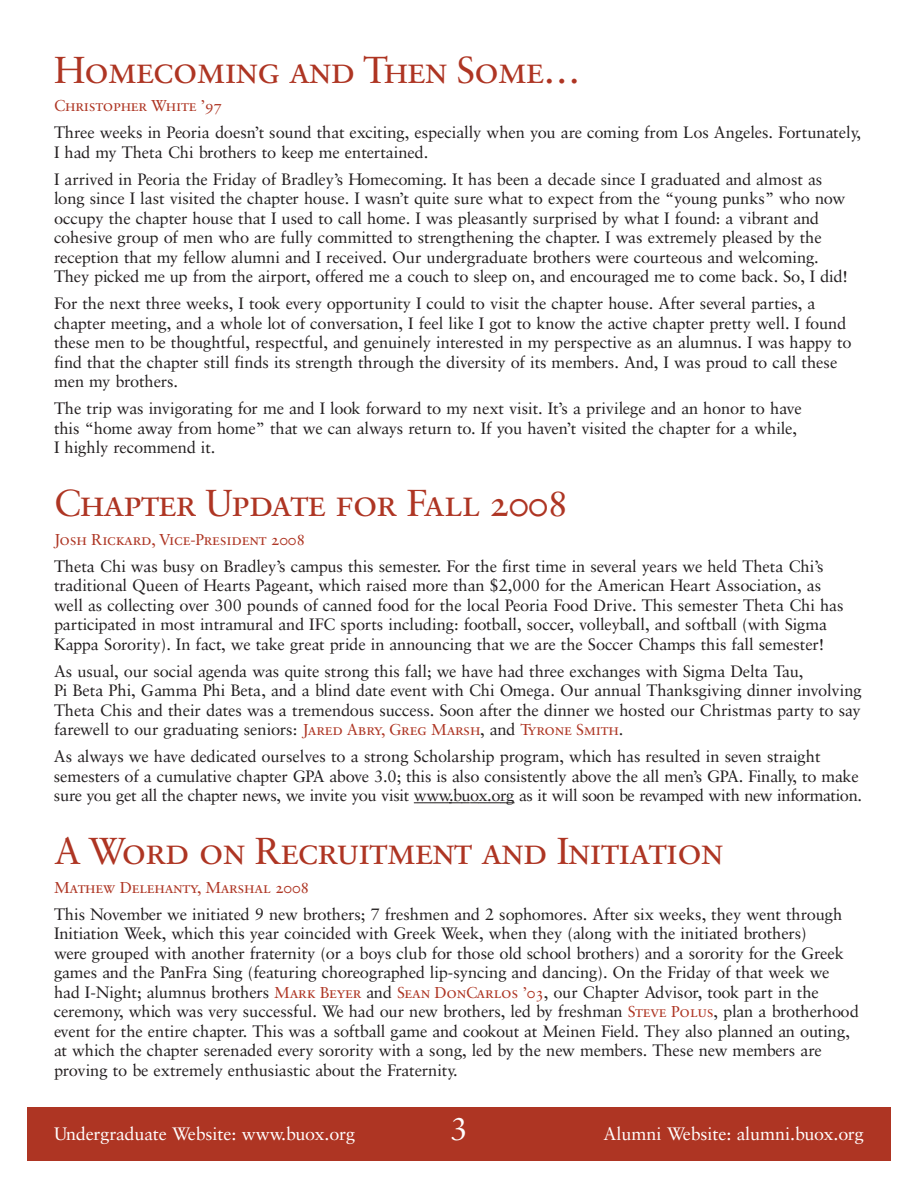
<style>
.page{position:relative;width:918px;height:1188px;background:#fff}
.page>*{position:absolute;margin:0;border:0;box-sizing:border-box;transform-origin:0 0}
.t1{font:37.5px "Sabon Roman SC";letter-spacing:-.035em;color:#ae3523}
.t2{font:31.5px "Sabon";color:#fff}
.t3{font:18px "Sabon";color:#fff}
.t4{font:16.5px/19.5px "Sabon";color:#231f20}
.t5{font:15.75px "Sabon Roman SC";letter-spacing:-.015em;color:#ae3523}
.s1{font-family:"Sabon Roman SC";font-size:15.75px;color:#ae3523}
</style>
<div class="page">
<div style="left:27px;top:1107px;width:864px;height:54px;background:#ae3523"></div>
<hr style="left:414px;top:802px;width:38px;height:1px;background:#231f20">
<svg style="left:449px;top:802px;width:66px;height:1px"></svg>
<h1 class="t1" style="left:54px;top:54px;width:528px">Homecoming and Then Some…</h1>
<p class="t5" style="left:54px;top:99px;width:170px">Christopher White ’97</p>
<p class="t4" style="left:54px;top:124px;width:809px">Three weeks in Peoria doesn’t sound that exciting, especially when you are coming from Los Angeles. Fortunately,<br>I had my Theta Chi brothers to keep me entertained.</p>
<p class="t4" style="left:54px;top:171px;width:795px">I arrived in Peoria the Friday of Bradley’s Homecoming. It has been a decade since I graduated and almost as long since I last visited the chapter house. I wasn’t quite sure what to expect from the “young punks” who now occupy the chapter house that I used to call home. I was pleasantly surprised by what I found: a vibrant and cohesive group of men who are fully committed to strengthening the chapter. I was extremely pleased by the reception that my fellow alumni and I received. Our undergraduate brothers were courteous and welcoming.<br>They picked me up from the airport, offered me a couch to sleep on, and encouraged me to come back. So, I did!</p>
<p class="t4" style="left:54px;top:295px;width:799px">For the next three weeks, I took every opportunity I could to visit the chapter house. After several parties, a chapter meeting, and a whole lot of conversation, I feel like I got to know the active chapter pretty well. I found these men to be thoughtful, respectful, and genuinely interested in my perspective as an alumnus. I was happy to find that the chapter still finds its strength through the diversity of its members. And, I was proud to call these men my brothers.</p>
<p class="t4" style="left:54px;top:400px;width:749px">The trip was invigorating for me and I look forward to my next visit. It’s a privilege and an honor to have this “home away from home” that we can always return to. If you haven’t visited the chapter for a while,<br>I highly recommend it.</p>
<h1 class="t1" style="left:54px;top:487px;width:516px">Chapter Update for Fall 2008</h1>
<p class="t5" style="left:54px;top:533px;width:253px">Josh Rickard, Vice-President 2008</p>
<p class="t4" style="left:54px;top:558px;width:791px">Theta Chi was busy on Bradley’s campus this semester. For the first time in several years we held Theta Chi’s traditional Queen of Hearts Pageant, which raised more than $2,000 for the American Heart Association, as well as collecting over 300 pounds of canned food for the local Peoria Food Drive. This semester Theta Chi has participated in most intramural and IFC sports including: football, soccer, volleyball, and softball (with Sigma Kappa Sorority). In fact, we take great pride in announcing that we are the Soccer Champs this fall semester!</p>
<p class="t4" style="left:54px;top:663px;width:809px">As usual, our social agenda was quite strong this fall; we have had three exchanges with Sigma Delta Tau,<br>Pi Beta Phi, Gamma Phi Beta, and a blind date event with Chi Omega. Our annual Thanksgiving dinner involving Theta Chis and their dates was a tremendous success. Soon after the dinner we hosted our Christmas party to say farewell to our graduating seniors: <span class="s1">Jared Abry, Greg Marsh</span>, and <span class="s1">Tyrone Smith</span>.</p>
<p class="t4" style="left:54px;top:748px;width:810px">As always we have dedicated ourselves to a strong Scholarship program, which has resulted in seven straight semesters of a cumulative chapter GPA above 3.0; this is also consistently above the all men’s GPA. Finally, to make sure you get all the chapter news, we invite you visit www.buox.org as it will soon be revamped with new information.</p>
<h1 class="t1" style="left:54px;top:835px;width:671px">A Word on Recruitment and Initiation</h1>
<p class="t5" style="left:54px;top:881px;width:257px">Mathew Delehanty, Marshal 2008</p>
<p class="t4" style="left:54px;top:906px;width:806px">This November we initiated 9 new brothers; 7 freshmen and 2 sophomores. After six weeks, they went through Initiation Week, which this year coincided with Greek Week, when they (along with the initiated brothers)<br>were grouped with another fraternity (or a boys club for those old school brothers) and a sorority for the Greek games and the PanFra Sing (featuring choreographed lip-syncing and dancing). On the Friday of that week we had I-Night; alumnus brothers <span class="s1">Mark Beyer</span> and <span class="s1">Sean DonCarlos ’03</span>, our Chapter Advisor, took part in the ceremony, which was very successful. We had our new brothers, led by freshman <span class="s1">Steve Polus</span>, plan a brotherhood event for the entire chapter. This was a softball game and cookout at Meinen Field. They also planned an outing, at which the chapter serenaded every sorority with a song, led by the new members. These new members are proving to be extremely enthusiastic about the Fraternity.</p>
<p class="t3" style="left:54px;top:1126px;width:303px">Undergraduate Website: www.buox.org</p>
<h2 class="t2" style="left:450px;top:1116px;width:19px">3</h2>
<p class="t3" style="left:604px;top:1126px;width:262px">Alumni Website: alumni.buox.org</p>
</div>
